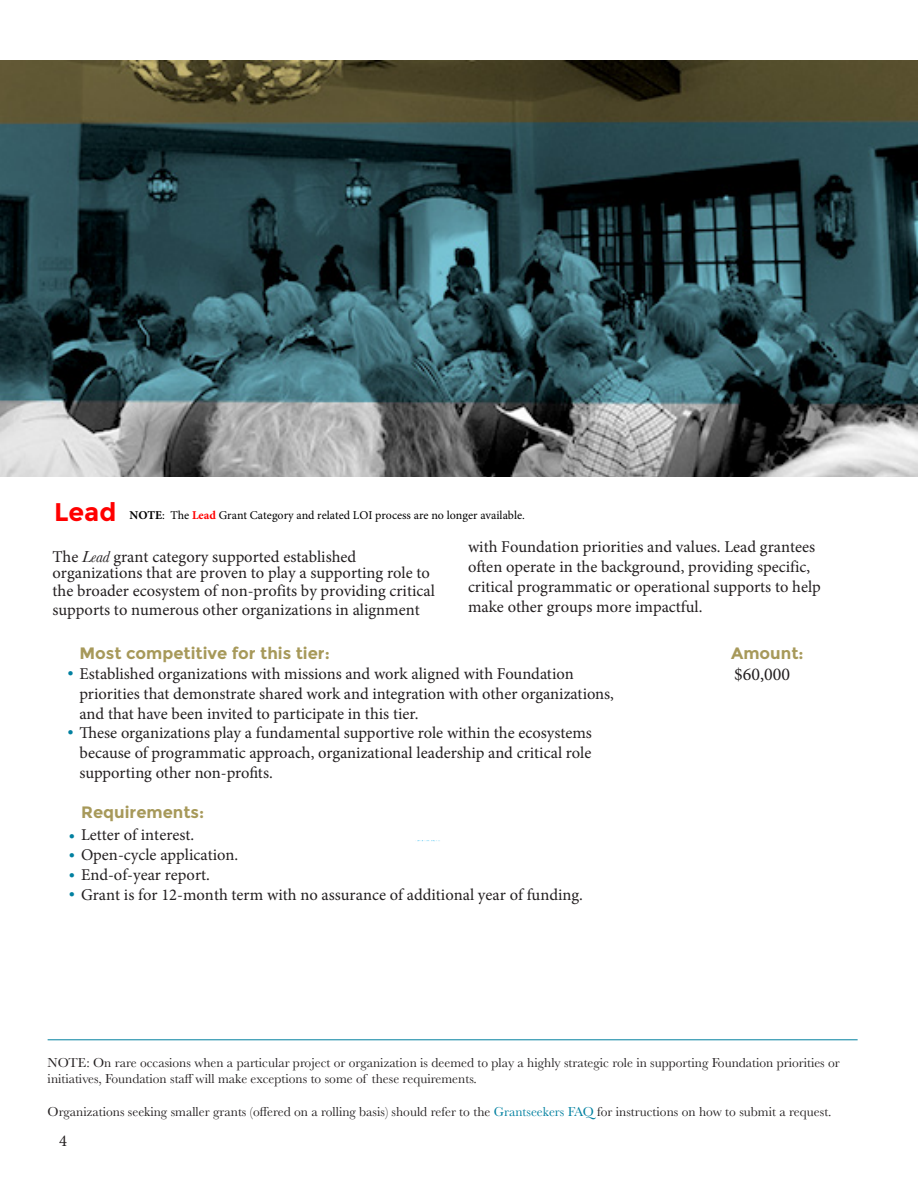
<style>
.page{position:relative;width:918px;height:1188px;background:#fff}
.page>*{position:absolute;margin:0;border:0;box-sizing:border-box;transform-origin:0 0}
.t1{font:700 25.5px "Montserrat";color:#f00}
.t2{font:21px "Minion Pro";color:#fff}
.t3{font:18px "Minion Pro";color:#fff}
.t4{font:18px "Minion Pro";color:#231f20}
.t5{font:16.5px/19.8px "Minion Pro";color:#231f20}
.t6{font:700 16.5px "Montserrat";color:#a7995a}
.t7{font:13.5px/16.2px "Baskerville";color:#231f20}
.t8{font:12px "Minion Pro";color:#000}
.t9{font:7.5px "Wingdings";color:#0180a0}
.s1{font-family:"Baskerville";font-style:italic}
.s2{font-weight:700}
.s3{font-weight:700;color:#f00}
.s4{color:#0180a0}
</style>
<div class="page">
<img style="left:1px;top:60px;width:917px;height:416px">
<hr style="left:48px;top:1039px;width:810px;height:1px;background:#0180a0">
<svg style="left:415px;top:840px;width:25px;height:1px"></svg>
<p class="t1" style="left:54px;top:497px;width:64px">Lead</p>
<p class="t5" style="left:52px;top:549px;width:379px;line-height:15.9px">The <span class="s1">Lead</span> grant category supported established organizations that are proven to play a supporting role to</p>
<p class="t5" style="left:52px;top:582px;width:384px;line-height:18.3px">the broader ecosystem of non-profits by providing critical supports to numerous other organizations in alignment</p>
<p class="t8" style="left:129px;top:507px;width:397px"><span class="s2">NOTE</span>: The <span class="s3">Lead</span> Grant Category and related LOI process are no longer available.</p>
<p class="t5" style="left:468px;top:537px;width:354px">with Foundation priorities and values. Lead grantees often operate in the background, providing specific, critical programmatic or operational supports to help make other groups more impactful.</p>
<p class="t6" style="left:80px;top:643px;width:252px">Most competitive for this tier:</p>
<p class="t6" style="left:731px;top:643px;width:74px">Amount:</p>
<p class="t9" style="left:68px;top:669px;width:7px">●</p>
<p class="t4" style="left:734px;top:662px;width:57px">$60,000</p>
<p class="t5" style="left:80px;top:664px;width:536px">Established organizations with missions and work aligned with Foundation priorities that demonstrate shared work and integration with other organizations, and that have been invited to participate in this tier.</p>
<p class="t5" style="left:80px;top:723px;width:514px;text-align:justify">These organizations play a fundamental supportive role within the ecosystems because of programmatic approach, organizational leadership and critical role supporting other non-profits.</p>
<p class="t9" style="left:68px;top:728px;width:7px">●</p>
<p class="t6" style="left:81px;top:802px;width:125px">Requirements:</p>
<p class="t5" style="left:81px;top:825px;width:504px">Letter of interest.<br>Open-cycle application.<br>End-of-year report.<br>Grant is for 12-month term with no assurance of additional year of funding.</p>
<p class="t3" style="left:404px;top:826px;width:50px">iiiiiiiiii</p>
<p class="t9" style="left:69px;top:832px;width:7px">●</p>
<p class="t9" style="left:69px;top:851px;width:7px">●</p>
<p class="t9" style="left:69px;top:871px;width:7px">●</p>
<p class="t9" style="left:69px;top:890px;width:7px">●</p>
<p class="t2" style="left:404px;top:818px;width:54px">_____</p>
<p class="t7" style="left:48px;top:1055px;width:794px">NOTE: On rare occasions when a particular project or organization is deemed to play a highly strategic role in supporting Foundation priorities or initiatives, Foundation staff will make exceptions to some of these requirements.</p>
<p class="t7" style="left:48px;top:1103px;width:786px">Organizations seeking smaller grants (offered on a rolling basis) should refer to the <span class="s4">Grantseekers FAQ</span> for instructions on how to submit a request.</p>
<p class="t5" style="left:59px;top:1131px;width:9px">4</p>
</div>
